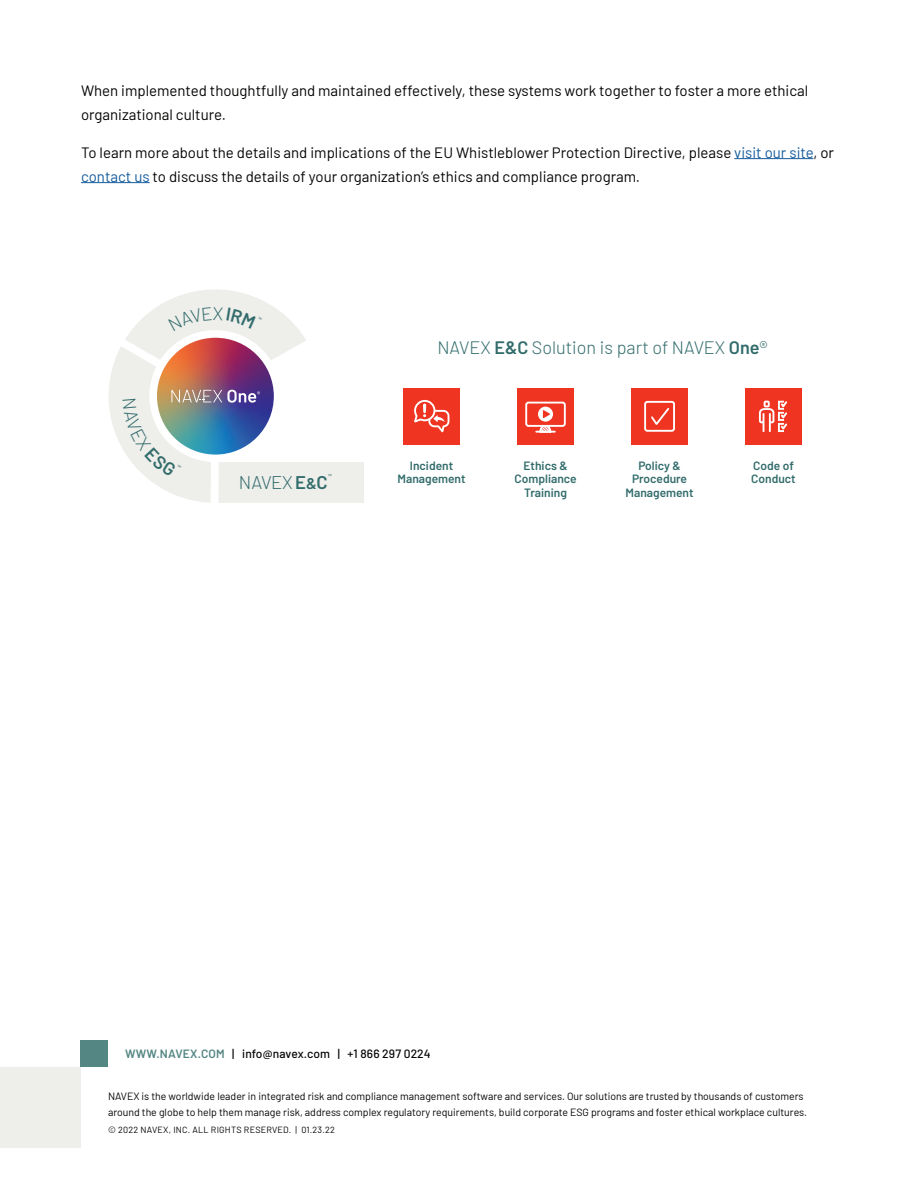
<style>
.page{position:relative;width:918px;height:1188px;background:#fff}
.page>*{position:absolute;margin:0;border:0;box-sizing:border-box;transform-origin:0 0}
.t1{font:300 18.45px "Barlow";letter-spacing:-.02em;color:#326c6b}
.t2{font:300 18px "Barlow";color:#326c6b}
.t3{font:15px/24px "Barlow";color:#040503}
.t4{font:600 12px/13.5px "Barlow";color:#326c6b;text-align:center}
.t5{font:500 12px "Barlow";letter-spacing:.01em;color:#040503}
.t6{font:10.5px/16.5px "Barlow";color:#040503}
.t7{font:9px "Barlow";letter-spacing:.025em;color:#040503}
.t8{font:600 5.4px "Barlow";color:#326c6b}
.s1{color:#175d9e}
.s2{font-weight:600}
.s3{font-weight:600;font-size:15.6px}
.s4{font-weight:600;color:#548683}
</style>
<div class="page">
<div style="left:0;top:1067px;width:81px;height:81px;background:#eeeeeb"></div>
<div style="left:81px;top:1040px;width:27px;height:27px;background:#548683"></div>
<hr style="left:734px;top:158px;width:79px;height:1px;background:#175d9e">
<hr style="left:81px;top:182px;width:69px;height:1px;background:#175d9e">
<div style="left:219px;top:462px;width:145px;height:41px;background:#eeeeeb"></div>
<div style="left:403px;top:388px;width:57px;height:57px;background:#ef3522"></div>
<svg style="left:414px;top:399px;width:36px;height:34px"></svg>
<div style="left:517px;top:388px;width:57px;height:57px;background:#ef3522"></div>
<div style="left:525px;top:402px;width:41px;height:25px;border:2px solid #fff;border-radius:2px"></div>
<svg style="left:536px;top:407px;width:19px;height:26px"></svg>
<div style="left:631px;top:388px;width:57px;height:57px;background:#ef3522"></div>
<svg style="left:651px;top:408px;width:19px;height:17px"></svg>
<div style="left:644px;top:401px;width:31px;height:31px;border:2px solid #fff;border-radius:2px"></div>
<div style="left:745px;top:388px;width:57px;height:57px;background:#ef3522"></div>
<svg style="left:759px;top:400px;width:28px;height:32px"></svg>
<img style="left:109px;top:289px;width:197px;height:214px">
<p class="t3" style="left:81px;top:77px;width:729px">When implemented thoughtfully and maintained effectively, these systems work together to foster a more ethical organizational culture.</p>
<p class="t3" style="left:81px;top:139px;width:755px">To learn more about the details and implications of the EU Whistleblower Protection Directive, please <span class="s1">visit our site</span>, or <span class="s1">contact us</span> to discuss the details of your organization’s ethics and compliance program.</p>
<p class="t8" style="left:328px;top:472px;width:5px">™</p>
<p class="t1" style="left:239px;top:469px;width:91px">NAVEX<span class="s2">E</span><span class="s3">&amp;</span><span class="s2">C</span></p>
<p class="t2" style="left:437px;top:334px;width:332px">NAVEX <span class="s2">E&amp;C</span> Solution is part of NAVEX <span class="s2">One</span>®</p>
<p class="t4" style="left:398px;top:458px;width:70px">Incident<br>Management</p>
<p class="t4" style="left:515px;top:458px;width:64px">Ethics &amp;<br>Compliance<br>Training</p>
<p class="t4" style="left:626px;top:458px;width:70px">Policy &amp;<br>Procedure<br>Management</p>
<p class="t4" style="left:751px;top:458px;width:46px;text-align:left">Code of<br>Conduct</p>
<p class="t5" style="left:125px;top:1044px;width:307px"><span class="s4">WWW.NAVEX.COM</span> | info@navex.com | +1 866 297 0224</p>
<p class="t6" style="left:108px;top:1087px;width:701px">NAVEX is the worldwide leader in integrated risk and compliance management software and services. Our solutions are trusted by thousands of customers around the globe to help them manage risk, address complex regulatory requirements, build corporate ESG programs and foster ethical workplace cultures.</p>
<p class="t7" style="left:108px;top:1123px;width:229px">© 2022 NAVEX, INC. ALL RIGHTS RESERVED. | 01.23.22</p>
</div>
